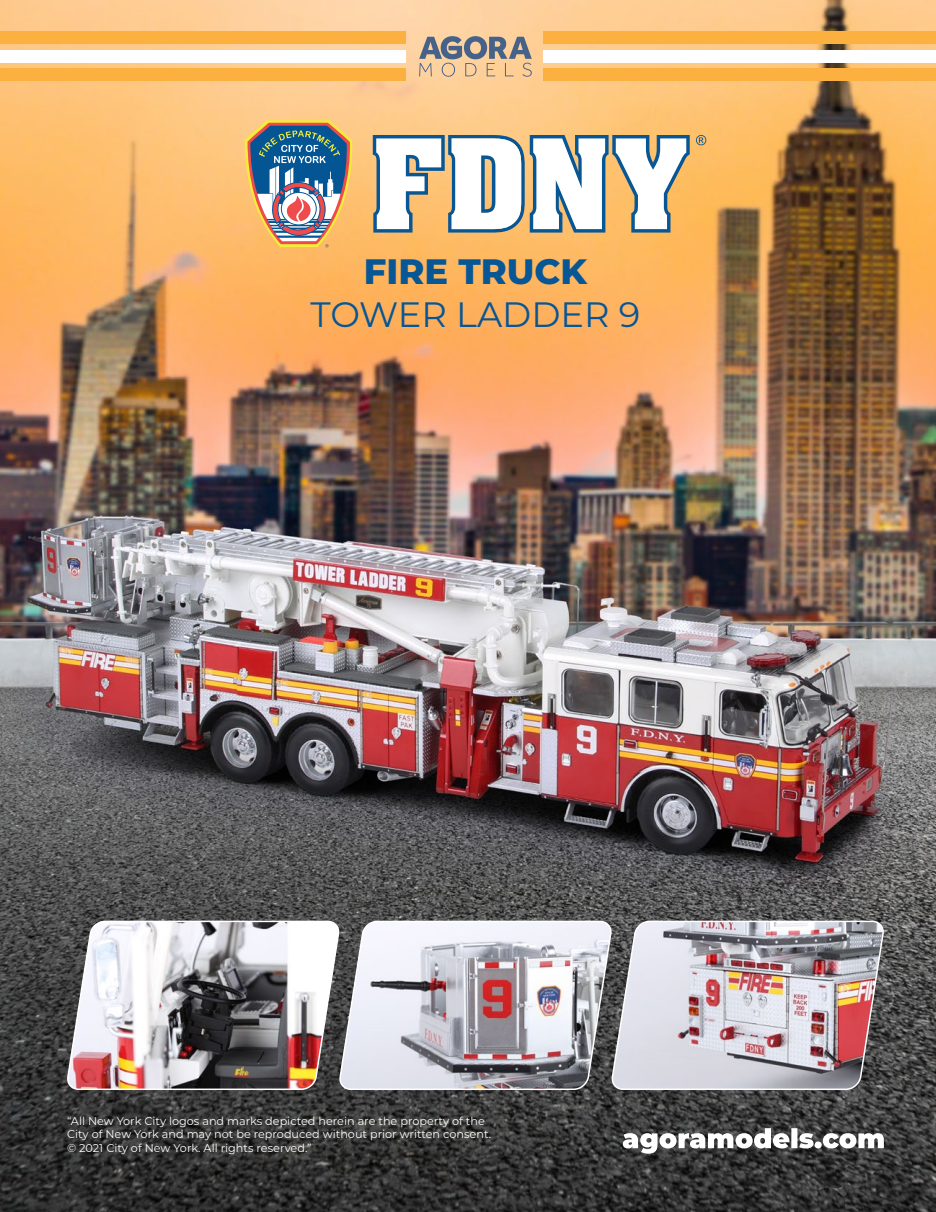
<style>
.page{position:relative;width:936px;height:1212px;background:#fff}
.page>*{position:absolute;margin:0;border:0;box-sizing:border-box;transform-origin:0 0}
.t1{font:35.25px "Montserrat";color:#075695}
.t2{font:800 35.25px "Montserrat";color:#075695}
.t3{font:11.25px/13.5px "Montserrat";color:#fff}
</style>
<div class="page">
<img style="left:0;top:0;width:935px;height:1212px">
<svg style="left:419px;top:36px;width:112px;height:41px"></svg>
<svg style="left:622px;top:1128px;width:261px;height:26px"></svg>
<svg style="left:65px;top:920px;width:272px;height:171px"></svg>
<svg style="left:337px;top:920px;width:272px;height:171px"></svg>
<img style="left:609px;top:920px;width:276px;height:171px">
<div style="left:0;top:32px;width:405px;height:12px;background:#fbb03f"></div>
<div style="left:0;top:50px;width:405px;height:13px;background:#fff"></div>
<div style="left:0;top:68px;width:405px;height:13px;background:#fbb03f"></div>
<div style="left:543px;top:32px;width:392px;height:12px;background:#fbb03f"></div>
<div style="left:543px;top:50px;width:392px;height:13px;background:#fff"></div>
<div style="left:543px;top:68px;width:392px;height:13px;background:#fbb03f"></div>
<svg style="left:373px;top:135px;width:316px;height:98px"></svg>
<svg style="left:696px;top:135px;width:10px;height:10px"></svg>
<svg style="left:245px;top:120px;width:107px;height:127px"></svg>
<p class="t2" style="left:364px;top:246px;width:225px">FIRE TRUCK</p>
<p class="t1" style="left:310px;top:290px;width:331px">TOWER LADDER 9</p>
<p class="t3" style="left:67px;top:1114px;width:425px">“All New York City logos and marks depicted herein are the property of the<br>City of New York and may not be reproduced without prior written consent. © 2021 City of New York. All rights reserved.”</p>
</div>
